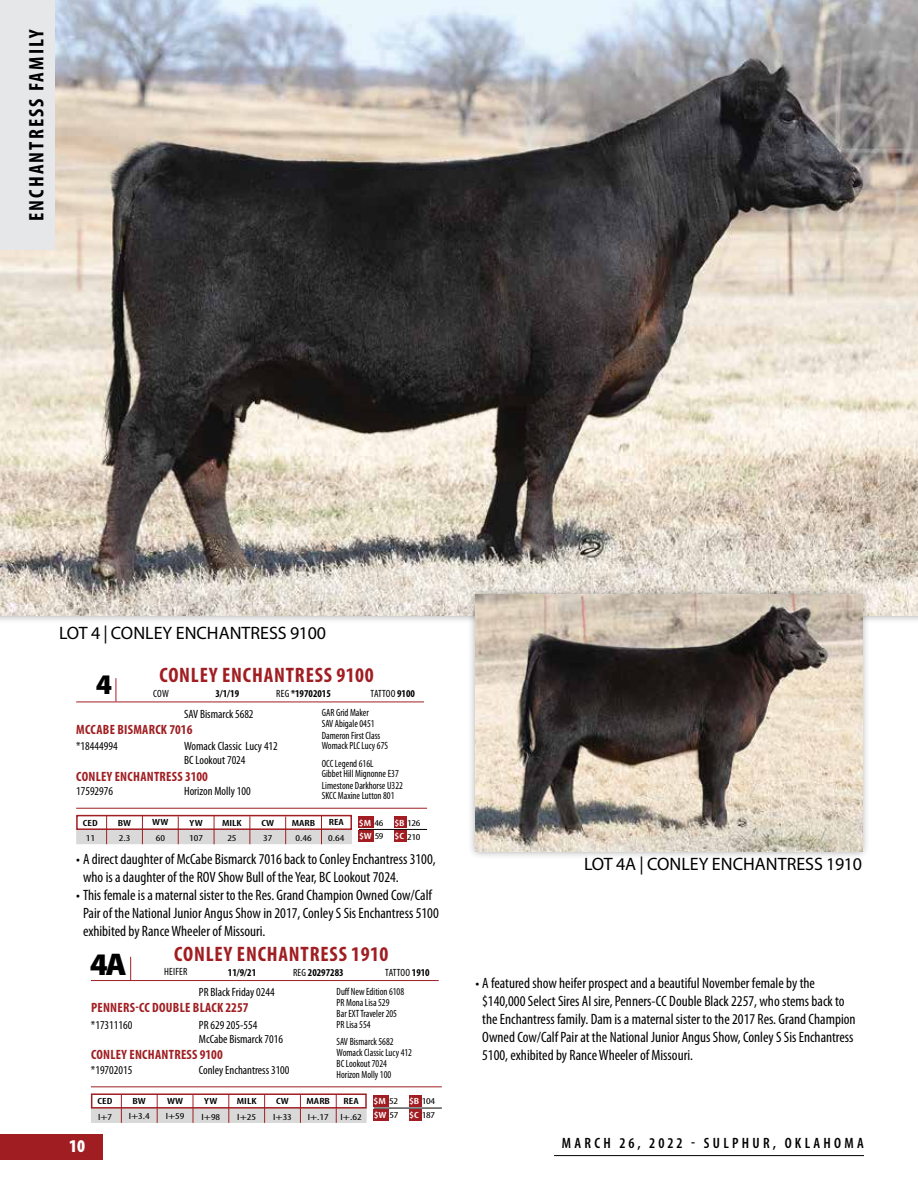
<style>
.page{position:relative;width:918px;height:1188px;background:#fff}
.page>*{position:absolute;margin:0;border:0;box-sizing:border-box;transform-origin:0 0}
.t1{font:900 31.5px "Myriad Pro";color:#000}
.t2{font:900 28.5px "Myriad Pro";color:#000}
.t3{font:700 condensed 21px "Myriad Pro";letter-spacing:.04em;color:#a01e22}
.t4{font:700 condensed 21px "Myriad Pro";letter-spacing:.1em;color:#000}
.t5{font:18px "Myriad Pro";color:#000}
.t6{font:900 condensed 18px "Myriad Pro";color:#fff}
.t7{font:condensed 15px/18px "Myriad Pro";color:#000}
.t8{font:600 condensed 15px "Myriad Pro";letter-spacing:.22em;color:#000}
.t9{font:700 condensed 13.5px "Myriad Pro";letter-spacing:.02em;color:#a01e22}
.t10{font:condensed 12px/14.4px "Myriad Pro";color:#000}
.t11{font:condensed 10.5px/10.5px "Myriad Pro";color:#000;scale:.94 1}
.t12{font:700 condensed 10.5px "Myriad Pro";color:#000}
.t13{font:condensed 10.5px "Myriad Pro";color:#000}
.t14{font:condensed 9px "Myriad Pro";color:#000;scale:1.33 1}
.t15{font:600 condensed 9px "Myriad Pro";color:#000;scale:1.33 1}
.t16{font:condensed 9px/14.2px "Myriad Pro";letter-spacing:-.03em;color:#000;scale:1.33 1}
.s1{font-weight:400}
.s2{font-weight:700}
.s3{font-weight:600;color:#fff}
</style>
<div class="page">
<div style="left:0;top:1134px;width:103px;height:26px;background:#a01e22"></div>
<hr style="left:554px;top:1155px;width:310px;height:1px;background:#000">
<img style="left:0;top:0;width:918px;height:616px">
<hr style="left:91px;top:980px;width:348px;height:1px;background:#a01e22">
<div style="left:92px;top:1109px;width:274px;height:13px;background:#d9d9d9"></div>
<div style="left:373px;top:1095px;width:16px;height:11px;background:#a11d22"></div>
<div style="left:91px;top:1093px;width:276px;height:16px;border:2px solid #a11d22"></div>
<svg style="left:121px;top:1095px;width:1px;height:28px"></svg>
<svg style="left:157px;top:1094px;width:1px;height:29px"></svg>
<svg style="left:193px;top:1095px;width:1px;height:28px"></svg>
<svg style="left:229px;top:1094px;width:1px;height:29px"></svg>
<svg style="left:264px;top:1095px;width:1px;height:28px"></svg>
<svg style="left:300px;top:1095px;width:1px;height:28px"></svg>
<svg style="left:336px;top:1094px;width:1px;height:29px"></svg>
<div style="left:409px;top:1095px;width:13px;height:12px;background:#a11d22"></div>
<div style="left:374px;top:1109px;width:15px;height:11px;background:#a11d22"></div>
<div style="left:409px;top:1109px;width:13px;height:12px;background:#a11d22"></div>
<hr style="left:374px;top:1108px;width:68px;height:1px;background:#000">
<hr style="left:91px;top:1086px;width:351px;height:1px;background:#a01e22">
<svg style="left:130px;top:957px;width:1px;height:23px"></svg>
<div style="left:467px;top:586px;width:404px;height:274px;background:#000;opacity:.35"></div>
<img style="left:475px;top:594px;width:387px;height:258px">
<div style="left:0;top:0;width:55px;height:250px;background:#e6e7e8"></div>
<hr style="left:76px;top:702px;width:348px;height:1px;background:#a01e22">
<div style="left:77px;top:830px;width:274px;height:13px;background:#d9d9d9"></div>
<div style="left:359px;top:817px;width:15px;height:11px;background:#a11d22"></div>
<div style="left:76px;top:815px;width:276px;height:15px;border:2px solid #a11d22"></div>
<svg style="left:106px;top:816px;width:1px;height:28px"></svg>
<svg style="left:142px;top:816px;width:1px;height:28px"></svg>
<svg style="left:178px;top:816px;width:1px;height:28px"></svg>
<svg style="left:214px;top:816px;width:1px;height:28px"></svg>
<svg style="left:250px;top:816px;width:1px;height:28px"></svg>
<svg style="left:285px;top:817px;width:1px;height:27px"></svg>
<svg style="left:321px;top:816px;width:1px;height:28px"></svg>
<div style="left:394px;top:817px;width:13px;height:11px;background:#a11d22"></div>
<div style="left:359px;top:830px;width:15px;height:11px;background:#a11d22"></div>
<div style="left:395px;top:830px;width:12px;height:12px;background:#a11d22"></div>
<hr style="left:359px;top:829px;width:68px;height:1px;background:#000">
<hr style="left:76px;top:808px;width:351px;height:1px;background:#a01e22">
<svg style="left:116px;top:678px;width:1px;height:24px"></svg>
<h3 class="t4" style="left:25px;top:221px;width:193px;rotate:-90deg">ENCHANTRESS FAMILY</h3>
<p class="t5" style="left:59px;top:622px;width:268px">LOT 4 | CONLEY ENCHANTRESS 9100</p>
<h2 class="t2" style="left:96px;top:666px;width:18px">4</h2>
<h3 class="t3" style="left:159px;top:664px;width:216px">CONLEY ENCHANTRESS 9100</h3>
<p class="t13" style="left:153px;top:688px;width:17px">COW</p>
<p class="t12" style="left:215px;top:688px;width:25px">3/1/19</p>
<p class="t12" style="left:276px;top:688px;width:56px"><span class="s1">REG</span> *19702015</p>
<p class="t13" style="left:371px;top:688px;width:46px">TATTOO <span class="s2">9100</span></p>
<p class="t10" style="left:184px;top:707px;width:71px">SAV Bismarck 5682</p>
<p class="t9" style="left:76px;top:722px;width:118px">MCCABE BISMARCK 7016</p>
<p class="t10" style="left:76px;top:739px;width:43px">*18444994</p>
<p class="t10" style="left:184px;top:739px;width:95px">Womack Classic Lucy 412<br>BC Lookout 7024</p>
<p class="t9" style="left:76px;top:769px;width:133px">CONLEY ENCHANTRESS 3100</p>
<p class="t10" style="left:76px;top:784px;width:38px">17592976</p>
<p class="t10" style="left:184px;top:784px;width:68px">Horizon Molly 100</p>
<p class="t11" style="left:322px;top:708px;width:58px">GAR Grid Maker<br>SAV Abigale 0451</p>
<p class="t11" style="left:322px;top:730px;width:72px">Dameron First Class<br>Womack PLC Lucy 67S</p>
<p class="t11" style="left:322px;top:758px;width:83px">OCC Legend 616L<br>Gibbet Hill Mignonne E37</p>
<p class="t11" style="left:322px;top:780px;width:88px">Limestone Darkhorse U322<br>SKCC Maxine Lutton 801</p>
<p class="t15" style="left:83px;top:818px;width:13px">CED</p>
<p class="t14" style="left:86px;top:833px;width:8px">11</p>
<p class="t15" style="left:118px;top:818px;width:12px">BW</p>
<p class="t15" style="left:152px;top:818px;width:14px">WW</p>
<p class="t15" style="left:190px;top:818px;width:11px">YW</p>
<p class="t15" style="left:222px;top:818px;width:16px">MILK</p>
<p class="t14" style="left:119px;top:833px;width:10px">2.3</p>
<p class="t14" style="left:156px;top:833px;width:8px">60</p>
<p class="t14" style="left:189px;top:833px;width:12px">107</p>
<p class="t14" style="left:227px;top:834px;width:8px">25</p>
<p class="t15" style="left:261px;top:818px;width:11px">CW</p>
<p class="t14" style="left:263px;top:833px;width:8px">37</p>
<p class="t15" style="left:292px;top:818px;width:19px">MARB</p>
<p class="t14" style="left:295px;top:833px;width:14px">0.46</p>
<p class="t15" style="left:329px;top:818px;width:13px">REA</p>
<p class="t14" style="left:328px;top:833px;width:14px">0.64</p>
<p class="t16" style="left:359px;top:816px;width:48px"><span class="s3">$M</span> 46 <span class="s3">$B</span> 126 <span class="s3">$W</span> 59 <span class="s3">$C</span> 210</p>
<p class="t7" style="left:83px;top:851px;width:354px;text-indent:-7px">• A direct daughter of McCabe Bismarck 7016 back to Conley Enchantress 3100, who is a daughter of the ROV Show Bull of the Year, BC Lookout 7024.</p>
<p class="t7" style="left:83px;top:887px;width:357px;text-indent:-7px">• This female is a maternal sister to the Res. Grand Champion Owned Cow/Calf<br>Pair of the National Junior Angus Show in 2017, Conley S Sis Enchantress 5100 exhibited by Rance Wheeler of Missouri.</p>
<h1 class="t1" style="left:90px;top:944px;width:38px">4A</h1>
<h3 class="t3" style="left:174px;top:942px;width:216px">CONLEY ENCHANTRESS 1910</h3>
<p class="t13" style="left:164px;top:966px;width:25px">HEIFER</p>
<p class="t12" style="left:228px;top:967px;width:30px">11/9/21</p>
<p class="t12" style="left:293px;top:967px;width:52px"><span class="s1">REG</span> 20297283</p>
<p class="t13" style="left:385px;top:967px;width:46px">TATTOO <span class="s2">1910</span></p>
<p class="t10" style="left:199px;top:985px;width:77px">PR Black Friday 0244</p>
<p class="t9" style="left:91px;top:1000px;width:159px">PENNERS-CC DOUBLE BLACK 2257</p>
<p class="t10" style="left:91px;top:1018px;width:43px">*17311160</p>
<p class="t10" style="left:199px;top:1018px;width:86px">PR 629 205-554<br>McCabe Bismarck 7016</p>
<p class="t9" style="left:91px;top:1047px;width:133px">CONLEY ENCHANTRESS 9100</p>
<p class="t10" style="left:91px;top:1063px;width:43px">*19702015</p>
<p class="t10" style="left:199px;top:1063px;width:92px">Conley Enchantress 3100</p>
<p class="t11" style="left:337px;top:987px;width:73px">Duff New Edition 6108<br>PR Mona Lisa 529</p>
<p class="t11" style="left:337px;top:1009px;width:66px">Bar EXT Traveler 205<br>PR Lisa 554</p>
<p class="t11" style="left:337px;top:1037px;width:82px">SAV Bismarck 5682<br>Womack Classic Lucy 412</p>
<p class="t11" style="left:337px;top:1059px;width:60px">BC Lookout 7024<br>Horizon Molly 100</p>
<p class="t15" style="left:98px;top:1096px;width:13px">CED</p>
<p class="t14" style="left:98px;top:1112px;width:12px">I+7</p>
<p class="t15" style="left:133px;top:1096px;width:12px">BW</p>
<p class="t15" style="left:167px;top:1096px;width:14px">WW</p>
<p class="t15" style="left:204px;top:1096px;width:11px">YW</p>
<p class="t15" style="left:237px;top:1097px;width:16px">MILK</p>
<p class="t14" style="left:129px;top:1112px;width:17px">I+3.4</p>
<p class="t14" style="left:166px;top:1111px;width:16px">I+59</p>
<p class="t14" style="left:202px;top:1112px;width:16px">I+98</p>
<p class="t14" style="left:237px;top:1112px;width:16px">I+25</p>
<p class="t15" style="left:276px;top:1096px;width:11px">CW</p>
<p class="t14" style="left:273px;top:1112px;width:16px">I+33</p>
<p class="t15" style="left:307px;top:1096px;width:19px">MARB</p>
<p class="t14" style="left:308px;top:1112px;width:17px">I+.17</p>
<p class="t15" style="left:344px;top:1096px;width:13px">REA</p>
<p class="t14" style="left:341px;top:1112px;width:17px">I+.62</p>
<p class="t16" style="left:374px;top:1094px;width:48px"><span class="s3">$M</span> 52 <span class="s3">$B</span> 104 <span class="s3">$W</span> 57 <span class="s3">$C</span> 187</p>
<p class="t5" style="left:584px;top:853px;width:279px">LOT 4A | CONLEY ENCHANTRESS 1910</p>
<p class="t7" style="left:482px;top:974px;width:375px;text-indent:-7px">• A featured show heifer prospect and a beautiful November female by the $140,000 Select Sires AI sire, Penners-CC Double Black 2257, who stems back to the Enchantress family. Dam is a maternal sister to the 2017 Res. Grand Champion Owned Cow/Calf Pair at the National Junior Angus Show, Conley S Sis Enchantress 5100, exhibited by Rance Wheeler of Missouri.</p>
<p class="t6" style="left:69px;top:1136px;width:17px">10</p>
<p class="t8" style="left:562px;top:1135px;width:303px">MARCH 26, 2022 - SULPHUR, OKLAHOMA</p>
</div>
